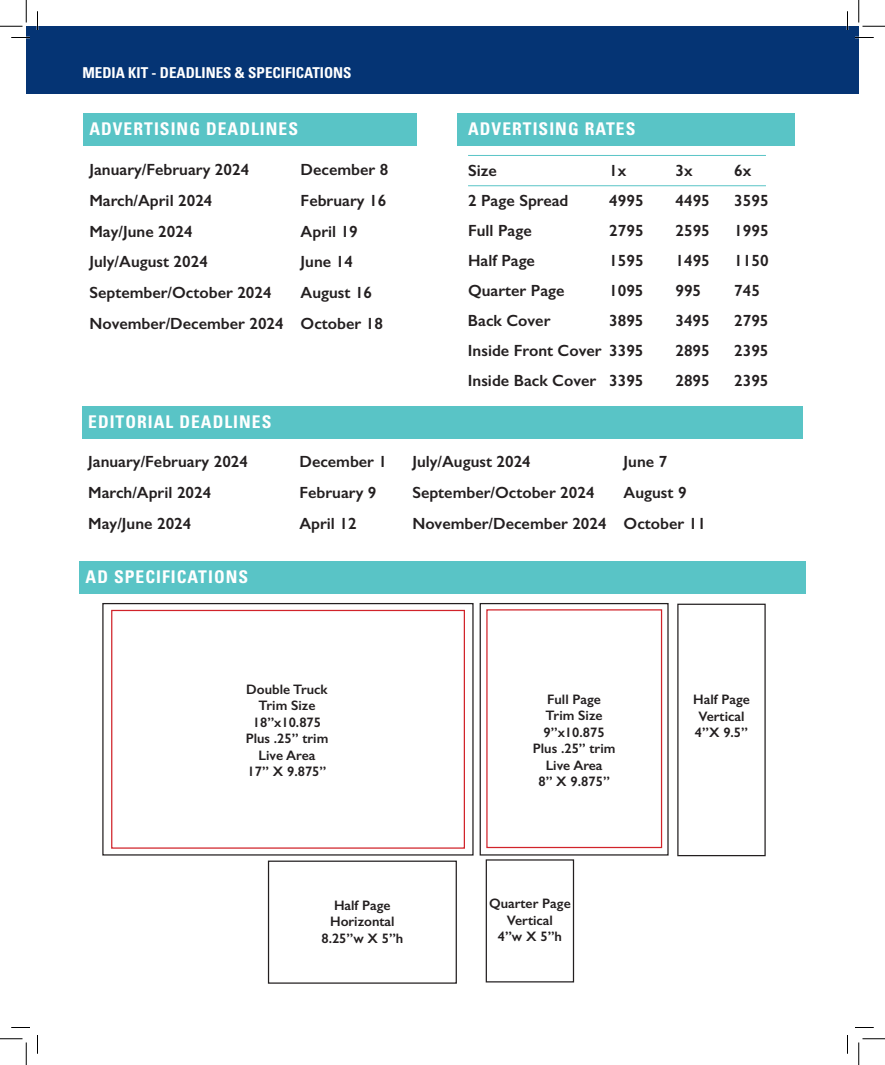
<style>
.page{position:relative;width:885px;height:1065px;background:#fff}
.page>*{position:absolute;margin:0;border:0;box-sizing:border-box;transform-origin:0 0}
.t1{font:700 condensed 17.5px "Univers LT Std";letter-spacing:.06em;color:#fff}
.t2{font:600 16.25px/30.8px "Gill Sans";color:#231f20}
.t3{font:700 condensed 15px "Univers LT Std";color:#fff}
.t4{font:600 13.75px/16.5px "Gill Sans";color:#231f20;text-align:center}
</style>
<div class="page">
<div style="left:83px;top:114px;width:334px;height:32px;background:#59c4c6"></div>
<div style="left:26px;top:26px;width:833px;height:68px;background:#053474"></div>
<div style="left:457px;top:114px;width:337px;height:32px;background:#59c4c6"></div>
<hr style="left:468px;top:185px;width:298px;height:1px;background:#59c4c6">
<hr style="left:468px;top:155px;width:298px;height:1px;background:#59c4c6">
<div style="left:79px;top:561px;width:727px;height:33px;background:#59c4c6"></div>
<div style="left:82px;top:406px;width:720px;height:32px;background:#59c4c6"></div>
<div style="left:486px;top:859px;width:88px;height:123px;border:1px solid #231f20"></div>
<div style="left:268px;top:861px;width:189px;height:123px;border:1px solid #231f20"></div>
<div style="left:480px;top:603px;width:189px;height:253px;border:1px solid #231f20"></div>
<div style="left:102px;top:603px;width:372px;height:253px;border:1px solid #231f20"></div>
<div style="left:486px;top:609px;width:176px;height:239px;border:1px solid #d1232a"></div>
<div style="left:111px;top:610px;width:354px;height:239px;border:1px solid #d1232a"></div>
<svg style="left:11px;top:37px;width:19px;height:1px"></svg>
<svg style="left:855px;top:37px;width:19px;height:1px"></svg>
<svg style="left:11px;top:1027px;width:19px;height:1px"></svg>
<svg style="left:855px;top:1027px;width:19px;height:1px"></svg>
<svg style="left:37px;top:11px;width:1px;height:19px"></svg>
<svg style="left:37px;top:1035px;width:1px;height:19px"></svg>
<svg style="left:847px;top:11px;width:1px;height:19px"></svg>
<svg style="left:847px;top:1035px;width:1px;height:19px"></svg>
<svg style="left:0;top:0;width:27px;height:27px"></svg>
<svg style="left:0;top:1039px;width:27px;height:26px"></svg>
<svg style="left:859px;top:0;width:26px;height:27px"></svg>
<svg style="left:859px;top:1039px;width:26px;height:26px"></svg>
<p class="t3" style="left:82px;top:64px;width:271px">MEDIA KIT - DEADLINES &amp; SPECIFICATIONS</p>
<p class="t1" style="left:89px;top:118px;width:210px">ADVERTISING DEADLINES</p>
<p class="t1" style="left:468px;top:118px;width:169px">ADVERTISING RATES</p>
<p class="t2" style="left:89px;top:154px;width:161px">January/February 2024</p>
<p class="t2" style="left:301px;top:154px;width:89px">December 8</p>
<p class="t2" style="left:89px;top:185px;width:125px">March/April 2024</p>
<p class="t2" style="left:301px;top:185px;width:87px">February 16</p>
<p class="t2" style="left:89px;top:216px;width:105px">May/June 2024</p>
<p class="t2" style="left:301px;top:216px;width:59px">April 19</p>
<p class="t2" style="left:89px;top:246px;width:120px">July/August 2024</p>
<p class="t2" style="left:301px;top:246px;width:54px">June 14</p>
<p class="t2" style="left:89px;top:277px;width:184px">September/October 2024</p>
<p class="t2" style="left:89px;top:277px;width:295px;text-indent:211px">August 16<br>November/December 2024 October 18</p>
<p class="t1" style="left:88px;top:411px;width:185px">EDITORIAL DEADLINES</p>
<p class="t2" style="left:88px;top:446px;width:161px">January/February 2024</p>
<p class="t2" style="left:299px;top:446px;width:89px">December 1</p>
<p class="t2" style="left:88px;top:477px;width:125px">March/April 2024</p>
<p class="t2" style="left:299px;top:477px;width:79px">February 9</p>
<p class="t2" style="left:88px;top:508px;width:105px">May/June 2024</p>
<p class="t2" style="left:299px;top:508px;width:59px">April 12</p>
<p class="t1" style="left:86px;top:566px;width:164px">AD SPECIFICATIONS</p>
<p class="t2" style="left:468px;top:155px;width:30px">Size</p>
<p class="t2" style="left:609px;top:155px;width:19px">1x</p>
<p class="t2" style="left:676px;top:155px;width:19px">3x</p>
<p class="t2" style="left:734px;top:155px;width:19px">6x</p>
<p class="t2" style="left:468px;top:185px;width:102px">2 Page Spread</p>
<p class="t2" style="left:609px;top:185px;width:36px">4995</p>
<p class="t2" style="left:676px;top:185px;width:36px">4495</p>
<p class="t2" style="left:734px;top:185px;width:36px">3595</p>
<p class="t2" style="left:468px;top:215px;width:65px">Full Page</p>
<p class="t2" style="left:609px;top:215px;width:36px">2795</p>
<p class="t2" style="left:676px;top:215px;width:36px">2595</p>
<p class="t2" style="left:734px;top:215px;width:36px">1995</p>
<p class="t2" style="left:468px;top:245px;width:68px">Half Page</p>
<p class="t2" style="left:609px;top:245px;width:36px">1595</p>
<p class="t2" style="left:676px;top:245px;width:36px">1495</p>
<p class="t2" style="left:734px;top:245px;width:36px">1150</p>
<p class="t2" style="left:468px;top:275px;width:98px">Quarter Page</p>
<p class="t2" style="left:609px;top:275px;width:36px">1095</p>
<p class="t2" style="left:676px;top:275px;width:27px">995</p>
<p class="t2" style="left:734px;top:275px;width:27px">745</p>
<p class="t2" style="left:468px;top:305px;width:84px">Back Cover</p>
<p class="t2" style="left:609px;top:305px;width:36px">3895</p>
<p class="t2" style="left:675px;top:305px;width:36px">3495</p>
<p class="t2" style="left:734px;top:305px;width:36px">2795</p>
<p class="t2" style="left:468px;top:335px;width:177px">Inside Front Cover 3395</p>
<p class="t2" style="left:675px;top:335px;width:36px">2895</p>
<p class="t2" style="left:734px;top:335px;width:36px">2395</p>
<p class="t2" style="left:468px;top:365px;width:177px">Inside Back Cover 3395</p>
<p class="t2" style="left:675px;top:365px;width:36px">2895</p>
<p class="t2" style="left:734px;top:365px;width:36px">2395</p>
<p class="t2" style="left:412px;top:446px;width:120px">July/August 2024</p>
<p class="t2" style="left:624px;top:446px;width:45px">June 7</p>
<p class="t2" style="left:412px;top:477px;width:184px">September/October 2024</p>
<p class="t2" style="left:412px;top:477px;width:295px;text-indent:211px">August 9<br>November/December 2024 October 11</p>
<p class="t4" style="left:246px;top:681px;width:84px">Double Truck<br>Trim Size<br>18”x10.875<br>Plus .25” trim<br>Live Area<br>17” X 9.875”</p>
<p class="t4" style="left:533px;top:691px;width:84px">Full Page<br>Trim Size<br>9”x10.875<br>Plus .25” trim<br>Live Area<br>8” X 9.875”</p>
<p class="t4" style="left:693px;top:691px;width:58px;text-align:left">Half Page<br>Vertical<br>4”X 9.5”</p>
<p class="t4" style="left:321px;top:897px;width:83px">Half Page<br>Horizontal<br>8.25”w X 5”h</p>
<p class="t4" style="left:489px;top:895px;width:83px">Quarter Page<br>Vertical<br>4”w X 5”h</p>
</div>
